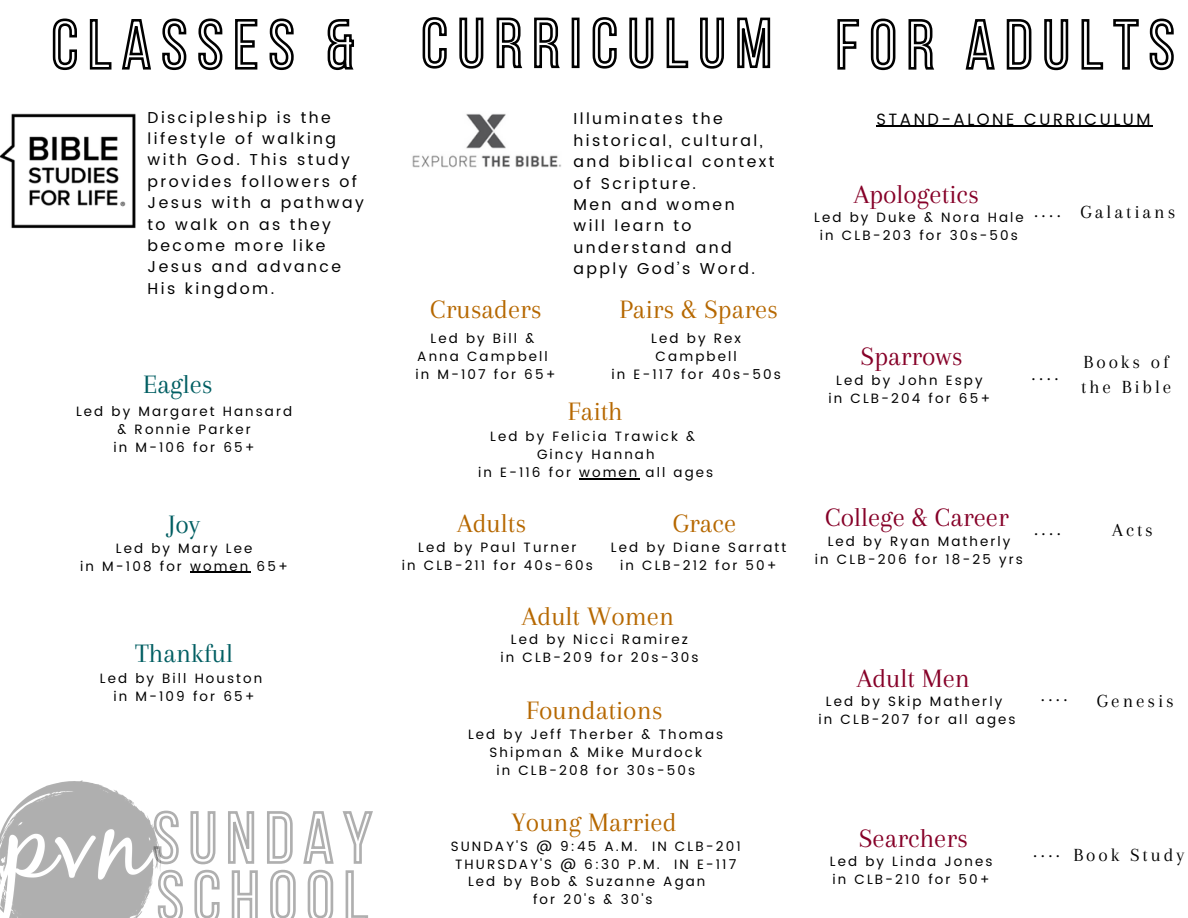
<style>
.page{position:relative;width:1188px;height:918px;background:#fff}
.page>*{position:absolute;margin:0;border:0;box-sizing:border-box;transform-origin:0 0}
.t1{font:27.6px "Arapey";color:#b66801}
.t2{font:27.6px "Arapey";color:#860028}
.t3{font:27.6px "Arapey";color:#005e62}
.t4{font:19.2px/25.8px "Arapey";letter-spacing:.155em;color:#000}
.t5{font:18px "Glacial Indifference";color:#000}
.t6{font:16.35px "Poppins";letter-spacing:.155em;color:#000}
.t7{font:15.75px/21.3px "Poppins";letter-spacing:.155em;color:#000}
.t8{font:13.5px/18px "Poppins";letter-spacing:.155em;color:#000;text-align:center}
.s1{font-family:"Glacial Indifference";font-size:18px}
</style>
<div class="page">
<img style="left:412px;top:114px;width:149px;height:54px">
<svg style="left:837px;top:18px;width:337px;height:53px"></svg>
<hr style="left:579px;top:479px;width:61px;height:1px;background:#000">
<hr style="left:876px;top:126px;width:277px;height:1px;background:#000">
<img style="left:0;top:113px;width:136px;height:116px">
<hr style="left:190px;top:572px;width:60px;height:1px;background:#000">
<svg style="left:52px;top:18px;width:302px;height:53px"></svg>
<svg style="left:422px;top:17px;width:349px;height:52px"></svg>
<img style="left:0;top:780px;width:152px;height:138px">
<svg style="left:152px;top:810px;width:221px;height:108px"></svg>
<p class="t7" style="left:148px;top:107px;width:218px">Discipleship is the lifestyle of walking with God. This study provides followers of<br>Jesus with a pathway to walk on as they become more like<br>Jesus and advance<br>His kingdom.</p>
<h1 class="t3" style="left:143px;top:369px;width:71px">Eagles</h1>
<p class="t8" style="left:76px;top:403px;width:218px">Led by Margaret Hansard &amp; Ronnie Parker<br>in M-106 for 65+</p>
<h1 class="t3" style="left:168px;top:509px;width:34px">Joy</h1>
<p class="t8" style="left:80px;top:539px;width:209px">Led by Mary Lee<br>in M-108 for women 65+</p>
<h1 class="t3" style="left:135px;top:638px;width:100px">Thankful</h1>
<p class="t8" style="left:100px;top:669px;width:164px">Led by Bill Houston in M-109 for 65+</p>
<h1 class="t1" style="left:430px;top:294px;width:113px">Crusaders</h1>
<p class="t8" style="left:415px;top:329px;width:142px">Led by Bill &amp;<br>Anna Campbell in M-107 for 65+</p>
<p class="t7" style="left:574px;top:108px;width:202px">Illuminates the historical, cultural, and biblical context of Scripture.<br>Men and women<br>will learn to understand and apply God’s Word.</p>
<h1 class="t1" style="left:619px;top:294px;width:160px">Pairs &amp; Spares</h1>
<p class="t8" style="left:611px;top:329px;width:171px">Led by Rex<br>Campbell<br>in E-117 for 40s-50s</p>
<h1 class="t1" style="left:568px;top:396px;width:57px">Faith</h1>
<p class="t8" style="left:478px;top:428px;width:237px">Led by Felicia Trawick &amp;<br>Gincy Hannah<br>in E-116 for women all ages</p>
<h1 class="t1" style="left:457px;top:508px;width:71px">Adults</h1>
<p class="t8" style="left:402px;top:539px;width:192px">Led by Paul Turner<br>in CLB-211 for 40s-60s</p>
<h1 class="t1" style="left:673px;top:508px;width:65px">Grace</h1>
<p class="t8" style="left:611px;top:539px;width:177px">Led by Diane Sarratt in CLB-212 for 50+</p>
<h1 class="t1" style="left:522px;top:601px;width:154px">Adult Women</h1>
<p class="t8" style="left:500px;top:631px;width:200px">Led by Nicci Ramirez<br>in CLB-209 for 20s-30s</p>
<h1 class="t1" style="left:526px;top:695px;width:138px">Foundations</h1>
<p class="t8" style="left:468px;top:726px;width:257px">Led by Jeff Therber &amp; Thomas<br>Shipman &amp; Mike Murdock<br>in CLB-208 for 30s-50s</p>
<h1 class="t1" style="left:511px;top:807px;width:167px">Young Married</h1>
<p class="t8" style="left:533px;top:872px;width:174px;text-align:left;text-indent:-65px">Led by Bob &amp; Suzanne Agan for 20's &amp; 30's</p>
<p class="t8" style="left:451px;top:837px;width:291px">SUNDAY'S @ 9:45 A.M. IN CLB-201<br>THURSDAY'S @ 6:30 P.M. IN E-117</p>
<p class="t6" style="left:876px;top:109px;width:276px">STAND-ALONE CURRICULUM</p>
<h1 class="t2" style="left:854px;top:179px;width:127px">Apologetics</h1>
<p class="t8" style="left:814px;top:209px;width:211px">Led by Duke &amp; Nora Hale in CLB-203 for 30s-50s</p>
<h2 class="t4" style="left:1034px;top:199px;width:143px"><span class="s1">....</span> Galatians</h2>
<h1 class="t2" style="left:861px;top:342px;width:103px">Sparrows</h1>
<p class="t8" style="left:828px;top:371px;width:163px">Led by John Espy in CLB-204 for 65+</p>
<h3 class="t5" style="left:1031px;top:363px;width:29px">....</h3>
<h2 class="t4" style="left:1081px;top:348px;width:92px">Books of the Bible</h2>
<h1 class="t2" style="left:825px;top:502px;width:185px">College &amp; Career</h1>
<p class="t8" style="left:815px;top:532px;width:210px">Led by Ryan Matherly<br>in CLB-206 for 18-25 yrs</p>
<h3 class="t5" style="left:1034px;top:518px;width:29px">....</h3>
<h2 class="t4" style="left:1112px;top:517px;width:42px">Acts</h2>
<h1 class="t2" style="left:857px;top:663px;width:115px">Adult Men</h1>
<p class="t8" style="left:819px;top:693px;width:199px">Led by Skip Matherly<br>in CLB-207 for all ages</p>
<h3 class="t5" style="left:1040px;top:684px;width:29px">....</h3>
<h2 class="t4" style="left:1097px;top:688px;width:78px">Genesis</h2>
<h1 class="t2" style="left:859px;top:823px;width:111px">Searchers</h1>
<p class="t8" style="left:830px;top:852px;width:164px;text-align:left">Led by Linda Jones in CLB-210 for 50+</p>
<h2 class="t4" style="left:1033px;top:842px;width:153px"><sup>....</sup> Book Study</h2>
</div>
